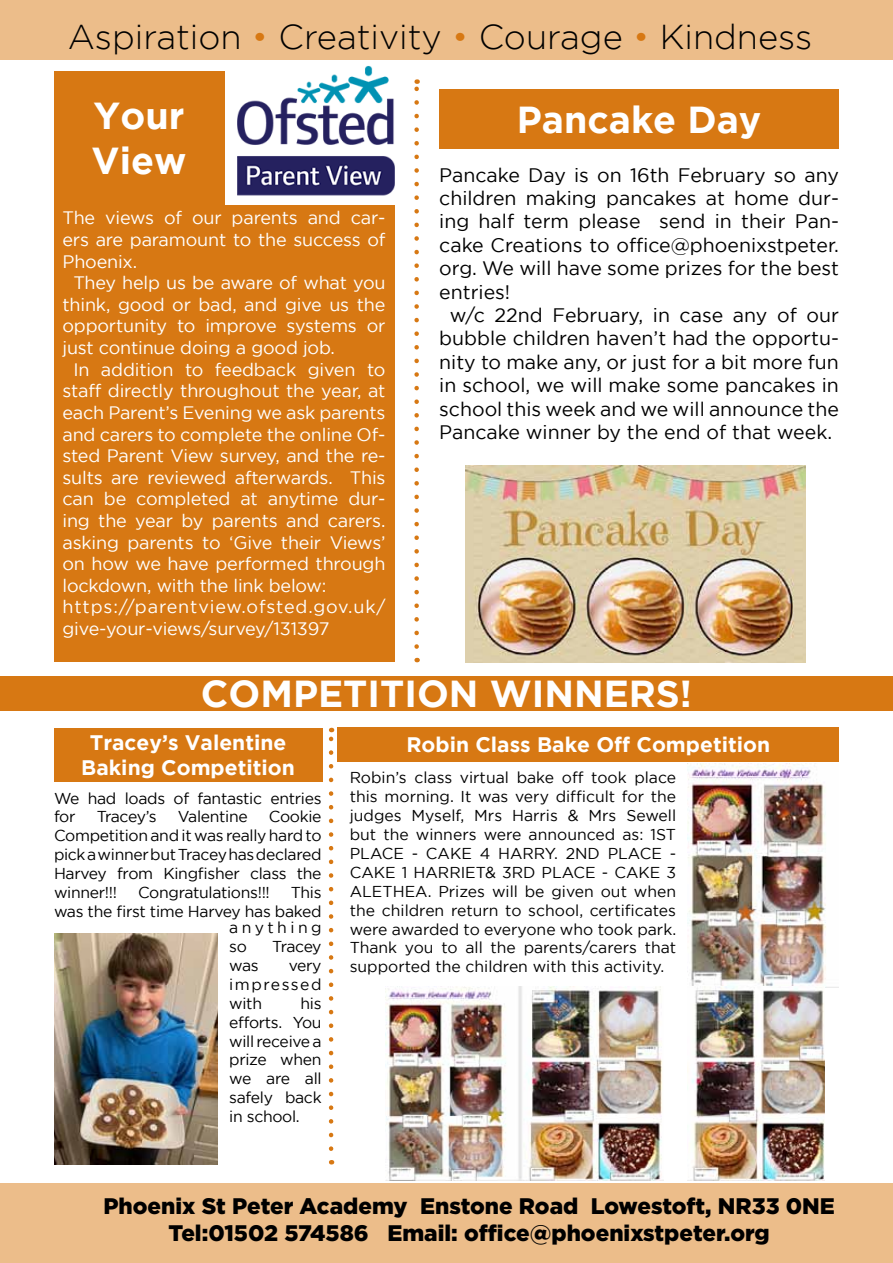
<style>
.page{position:relative;width:893px;height:1263px;background:#fff}
.page>*{position:absolute;margin:0;border:0;box-sizing:border-box;transform-origin:0 0}
.t1{font:700 37.5px/45px "Gotham";color:#fff}
.t2{font:300 34.5px "Gotham";color:#000}
.t3{font:900 22.5px/27px "Gotham";color:#000;text-align:center}
.t4{font:700 21px/25.2px "Gotham";color:#fff;text-align:center}
.t5{font:19.5px "Gotham";color:#000}
.t6{font:18px/21.6px "Gotham";letter-spacing:-.01em;color:#fff;text-align:justify}
.t7{font:15.75px/18.9px "Gotham";letter-spacing:-.02em;color:#000;text-align:justify}
.t8{font:15.75px/18.9px "Gotham";letter-spacing:.22em;color:#000}
.s1{color:#d77813}
</style>
<div class="page">
<div style="left:0;top:1183px;width:893px;height:79px;background:#ecbd8a"></div>
<img style="left:54px;top:933px;width:164px;height:231px">
<div style="left:0;top:676px;width:893px;height:34px;background:#d77813"></div>
<div style="left:54px;top:728px;width:268px;height:53px;background:#d77813"></div>
<div style="left:338px;top:728px;width:501px;height:34px;background:#d77813"></div>
<svg style="left:329px;top:728px;width:4px;height:421px"></svg>
<div style="left:0;top:0;width:893px;height:59px;background:#ecbd8a"></div>
<div style="left:439px;top:89px;width:400px;height:60px;background:#d77813"></div>
<img style="left:465px;top:465px;width:340px;height:197px">
<img style="left:238px;top:65px;width:156px;height:131px">
<div style="left:54px;top:206px;width:340px;height:456px;background:#d77813"></div>
<svg style="left:414px;top:79px;width:5px;height:568px"></svg>
<div style="left:54px;top:71px;width:170px;height:135px;background:#d77813"></div>
<div style="left:0;top:1183px;width:8px;height:80px;background:#ecbd8a"></div>
<img style="left:688px;top:764px;width:138px;height:222px">
<img style="left:385px;top:986px;width:278px;height:195px">
<img style="left:688px;top:986px;width:136px;height:195px">
<h2 class="t2" style="left:68px;top:18px;width:746px">Aspiration <span class="s1">•</span> Creativity <span class="s1">•</span> Courage <span class="s1">•</span> Kindness</h2>
<h1 class="t1" style="left:92px;top:92px;width:96px">Your<br>View</h1>
<p class="t6" style="left:63px;top:207px;width:325px">The views of our parents and car&shy;ers are paramount to the success of Phoenix.</p>
<p class="t6" style="left:63px;top:272px;width:325px;text-indent:11px">They help us be aware of what you think, good or bad, and give us the opportunity to improve systems or just continue doing a good job.</p>
<p class="t6" style="left:63px;top:358px;width:325px;text-align:left;text-indent:11px">In addition to feedback given to staff directly throughout the year, at each Parent’s Evening we ask parents and carers to complete the online Of&shy;sted Parent View survey, and the re&shy;sults are reviewed afterwards. This can be completed at anytime dur&shy;ing the year by parents and carers. asking parents to ‘Give their Views’ on how we have performed through lockdown, with the link below: https://parentview.ofsted.gov.uk/ give-your-views/survey/131397</p>
<h1 class="t1" style="left:517px;top:96px;width:246px">Pancake Day</h1>
<p class="t5" style="left:439px;top:164px;width:401px">Pancake Day is on 16th February so any</p>
<p class="t5" style="left:439px;top:187px;width:401px">children making pancakes at home dur-</p>
<p class="t5" style="left:439px;top:211px;width:401px">ing half term please send in their Pan-</p>
<p class="t5" style="left:439px;top:234px;width:401px">cake Creations to office@phoenixstpeter.</p>
<p class="t5" style="left:439px;top:257px;width:401px">org. We will have some prizes for the best</p>
<p class="t5" style="left:439px;top:281px;width:72px">entries!</p>
<p class="t5" style="left:450px;top:304px;width:391px">w/c 22nd February, in case any of our</p>
<p class="t5" style="left:439px;top:328px;width:401px">bubble children haven’t had the opportu-</p>
<p class="t5" style="left:439px;top:351px;width:401px">nity to make any, or just for a bit more fun</p>
<p class="t5" style="left:439px;top:374px;width:401px">in school, we will make some pancakes in</p>
<p class="t5" style="left:439px;top:398px;width:401px">school this week and we will announce the</p>
<p class="t5" style="left:439px;top:421px;width:394px">Pancake winner by the end of that week.</p>
<h1 class="t1" style="left:201px;top:670px;width:493px">COMPETITION WINNERS!</h1>
<h3 class="t4" style="left:81px;top:729px;width:215px">Tracey’s Valentine<br>Baking Competition</h3>
<p class="t7" style="left:54px;top:788px;width:269px">We had loads of fantastic entries for</p>
<h3 class="t4" style="left:406px;top:732px;width:365px">Robin Class Bake Off Competition</h3>
<p class="t7" style="left:350px;top:768px;width:328px">Robin’s class virtual bake off took place this morning. It was very difficult for the judges Myself, Mrs Harris &amp; Mrs Sewell but the winners were announced as: 1ST PLACE - CAKE 4 HARRY. 2ND PLACE - CAKE 1 HARRIET&amp; 3RD PLACE - CAKE 3<br>ALETHEA. Prizes will be given out when the children return to school, certificates were awarded to everyone who took park.<br>Thank you to all the parents/carers that supported the children with this activity.</p>
<p class="t7" style="left:54px;top:807px;width:269px;text-indent:215px">Cookie Competition and it was really hard to pick a winner but Tracey has declared Harvey from Kingfisher class the winner!!!</p>
<p class="t7" style="left:97px;top:807px;width:61px">Tracey’s</p>
<p class="t7" style="left:178px;top:807px;width:72px">Valentine</p>
<p class="t7" style="left:54px;top:883px;width:269px;text-align:right">This<br>was the first time Harvey has baked</p>
<p class="t7" style="left:138px;top:883px;width:133px">Congratulations!!!</p>
<p class="t8" style="left:229px;top:918px;width:94px">anything so</p>
<p class="t7" style="left:272px;top:937px;width:51px">Tracey</p>
<p class="t7" style="left:229px;top:956px;width:94px;text-indent:60px">very impressed with</p>
<p class="t7" style="left:229px;top:956px;width:31px">was</p>
<p class="t7" style="left:229px;top:993px;width:94px;text-indent:71px">his efforts. You will receive a prize when we are all safely back in school.</p>
<h3 class="t3" style="left:103px;top:1192px;width:733px">Phoenix St Peter Academy Enstone Road Lowestoft, NR33 0NE<br>Tel:01502 574586 Email: office@phoenixstpeter.org</h3>
</div>
